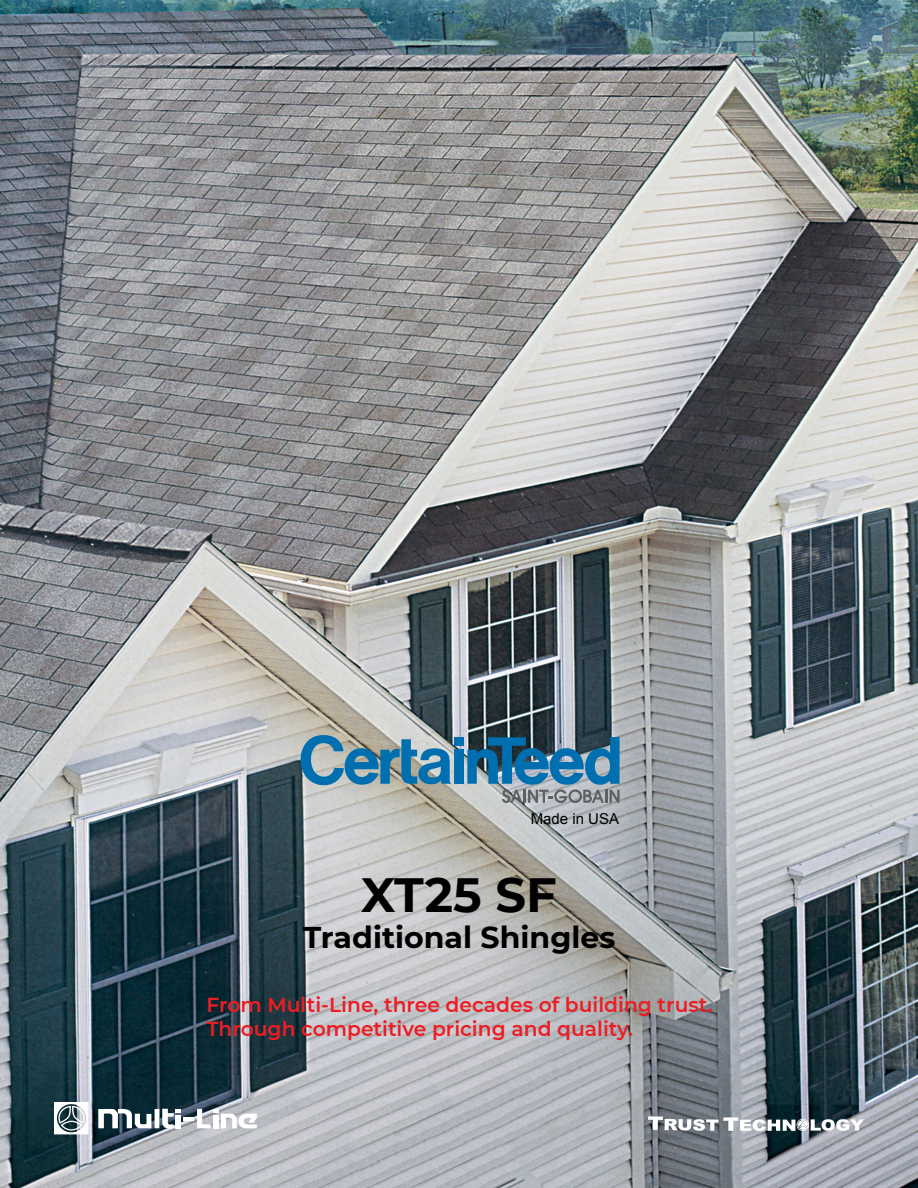
<style>
.page{position:relative;width:918px;height:1188px;background:#fff}
.page>*{position:absolute;margin:0;border:0;box-sizing:border-box;transform-origin:0 0}
.t1{font:700 48px "Montserrat";color:#000}
.t2{font:700 30px "Montserrat";color:#000}
.t3{font:600 20.25px/24px "Montserrat";color:#ed1d24}
.t4{font:15px "Arial";color:#000}
</style>
<div class="page">
<img style="left:0;top:0;width:918px;height:1188px">
<svg style="left:98px;top:1108px;width:53px;height:20px"></svg>
<hr style="left:155px;top:1109px;width:4px;height:19px;background:#fff">
<svg style="left:162px;top:1109px;width:95px;height:19px"></svg>
<svg style="left:54px;top:1102px;width:35px;height:32px"></svg>
<svg style="left:648px;top:1116px;width:216px;height:15px"></svg>
<div style="left:454px;top:737px;width:10px;height:8px;background:#006faf"></div>
<svg style="left:296px;top:734px;width:155px;height:53px;background:#6b98ad"></svg>
<div style="left:454px;top:750px;width:10px;height:34px;background:#006faf"></div>
<svg style="left:467px;top:737px;width:153px;height:66px;background:#5383a0"></svg>
<p class="t4" style="left:531px;top:809px;width:90px">Made in USA</p>
<h1 class="t1" style="left:361px;top:861px;width:197px">XT25 SF</h1>
<h2 class="t2" style="left:303px;top:916px;width:314px">Traditional Shingles</h2>
<p class="t3" style="left:206px;top:992px;width:508px">From Multi-Line, three decades of building trust.<br>Through competitive pricing and quality.</p>
</div>
